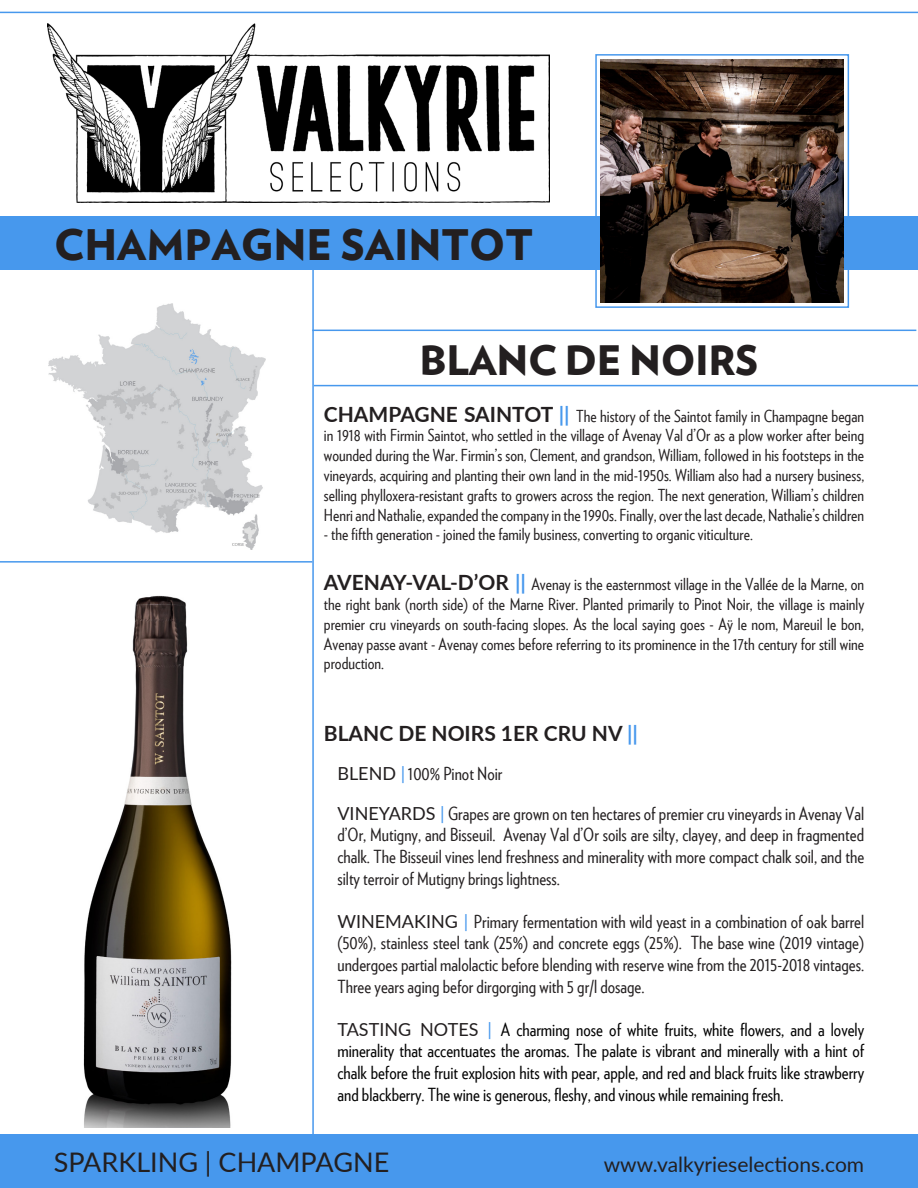
<style>
.page{position:relative;width:918px;height:1188px;background:#fff}
.page>*{position:absolute;margin:0;border:0;box-sizing:border-box;transform-origin:0 0}
.t1{font:900 42px "Verlag";color:#231f20}
.t2{font:900 40.5px "Verlag";letter-spacing:-.01em;color:#231f20}
.t3{font:27px "Lato";color:#231f20}
.t4{font:21px "Lato";color:#231f20}
.t5{font:700 21px "Lato";color:#231f20}
.t6{font:18px/21.6px "Verlag Condensed";color:#231f20;text-align:justify}
.t7{font:18px/21.6px "Verlag Condensed";color:#000;text-align:justify}
.t8{font:16.5px/19.8px "Verlag Condensed";color:#231f20;text-align:justify}
.s1{font-family:"Lato";font-weight:700;font-size:21px}
.s2{font-family:"Lato";font-weight:700;font-size:21px;color:#4798ed}
.s3{color:#4798ed}
.s4{font-family:"Lato"}
.s5{font-family:"Lato";color:#4798ed}
.s6{font-family:"Lato";color:#231f20}
</style>
<div class="page">
<img style="left:47px;top:23px;width:502px;height:180px">
<img style="left:83px;top:595px;width:149px;height:532px">
<hr style="left:312px;top:216px;width:2px;height:972px;background:#4798ed">
<div style="left:0;top:216px;width:918px;height:54px;background:#4798ed"></div>
<img style="left:601px;top:59px;width:243px;height:243px">
<div style="left:1px;top:1134px;width:917px;height:54px;background:#4798ed"></div>
<hr style="left:0;top:561px;width:312px;height:2px;background:#4798ed">
<img style="left:48px;top:304px;width:217px;height:246px">
<div style="left:595px;top:54px;width:254px;height:254px;border:2px solid #4798ed"></div>
<hr style="left:312px;top:330px;width:604px;height:1px;background:#4798ed">
<hr style="left:314px;top:385px;width:604px;height:1px;background:#4798ed">
<hr style="left:0;top:12px;width:918px;height:1px;background:#4798ed">
<p class="t1" style="left:54px;top:210px;width:481px">CHAMPAGNE SAINTOT</p>
<p class="t2" style="left:420px;top:326px;width:340px">BLANC DE NOIRS</p>
<p class="t8" style="left:324px;top:405px;width:542px"><span class="s1">CHAMPAGNE SAINTOT</span> <span class="s2">||</span> The history of the Saintot family in Champagne began in 1918 with Firmin Saintot, who settled in the village of Avenay Val d’Or as a plow worker after being wounded during the War. Firmin’s son, Clement, and grandson, William, followed in his footsteps in the vineyards, acquiring and planting their own land in the mid-1950s. William also had a nursery business, selling phylloxera-resistant grafts to growers across the region. The next generation, William’s children Henri and Nathalie, expanded the company in the 1990s. Finally, over the last decade, Nathalie’s children</p>
<p class="t8" style="left:324px;top:524px;width:430px">- the fifth generation - joined the family business, converting to organic viticulture.</p>
<p class="t8" style="left:324px;top:574px;width:542px"><span class="s1">AVENAY-VAL-D’OR</span> <span class="s2">||</span> Avenay is the easternmost village in the Vallée de la Marne, on the right bank (north side) of the Marne River. Planted primarily to Pinot Noir, the village is mainly premier cru vineyards on south-facing slopes. As the local saying goes - Aÿ le nom, Mareuil le bon, Avenay passe avant - Avenay comes before referring to its prominence in the 17th century for still wine production.</p>
<p class="t5" style="left:324px;top:717px;width:316px">BLANC DE NOIRS 1ER CRU NV <span class="s3">||</span></p>
<p class="t6" style="left:337px;top:762px;width:166px"><span class="s4">BLEND</span> <span class="s5">|</span>100% Pinot Noir</p>
<p class="t6" style="left:337px;top:802px;width:528px"><span class="s4">VINEYARDS</span> <span class="s5">|</span> Grapes are grown on ten hectares of premier cru vineyards in Avenay Val d’Or, Mutigny, and Bisseuil. Avenay Val d’Or soils are silty, clayey, and deep in fragmented chalk. The Bisseuil vines lend freshness and minerality with more compact chalk soil, and the silty terroir of Mutigny brings lightness.</p>
<p class="t6" style="left:337px;top:910px;width:528px"><span class="s4">WINEMAKING</span> <span class="s5">|</span> Primary fermentation with wild yeast in a combination of oak barrel (50%), stainless steel tank (25%) and concrete eggs (25%). The base wine (2019 vintage) undergoes partial malolactic before blending with reserve wine from the 2015-2018 vintages.<br>Three years aging befor dirgorging with 5 gr/l dosage.</p>
<p class="t7" style="left:337px;top:1018px;width:528px"><span class="s6">TASTING NOTES</span> <span class="s5">|</span> A charming nose of white fruits, white flowers, and a lovely minerality that accentuates the aromas. The palate is vibrant and minerally with a hint of chalk before the fruit explosion hits with pear, apple, and red and black fruits like strawberry and blackberry. The wine is generous, fleshy, and vinous while remaining fresh.</p>
<p class="t3" style="left:54px;top:1143px;width:337px">SPARKLING | CHAMPAGNE</p>
<p class="t4" style="left:604px;top:1149px;width:262px">www.valkyrieselections.com</p>
</div>
